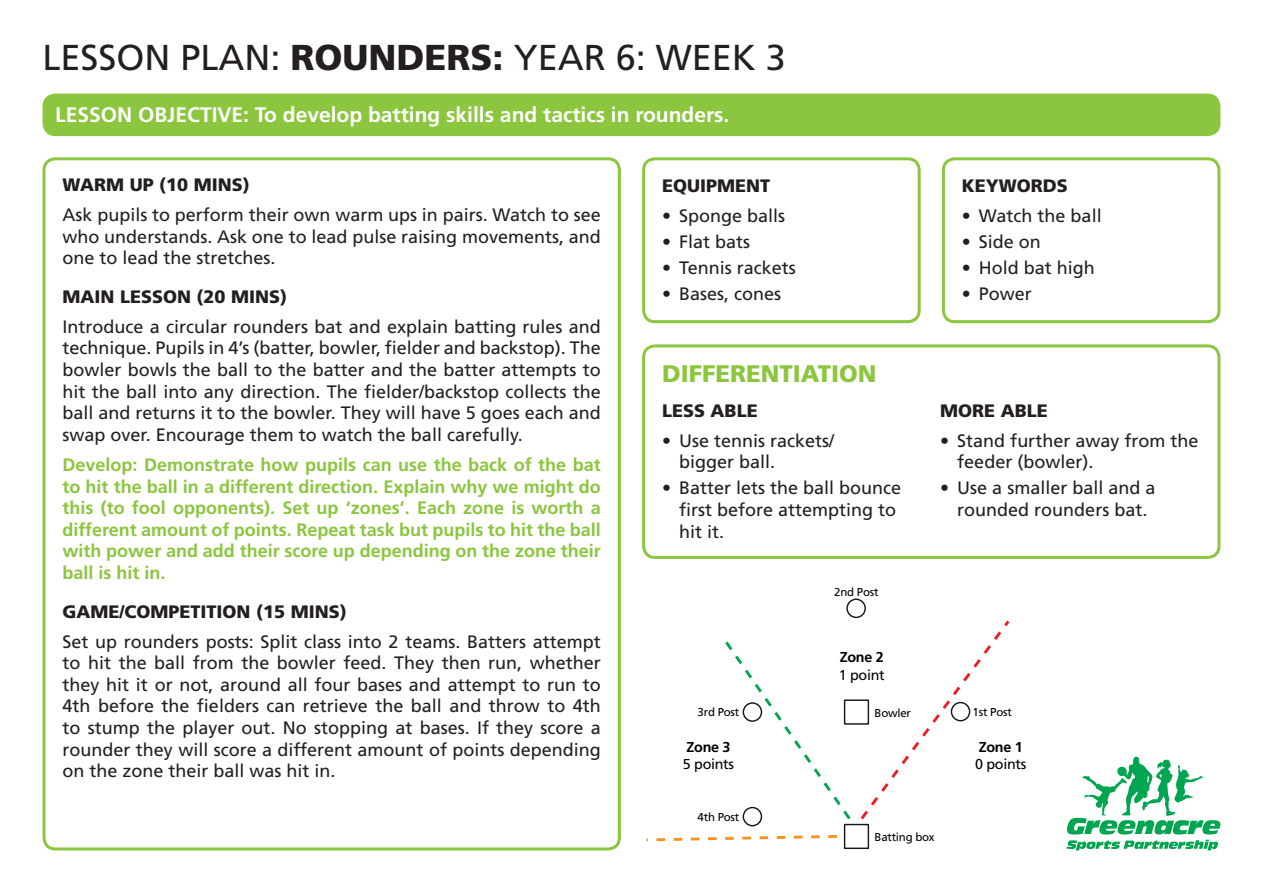
<style>
.page{position:relative;width:1263px;height:893px;background:#fff}
.page>*{position:absolute;margin:0;border:0;box-sizing:border-box;transform-origin:0 0}
.t1{font:36px "Frutiger CE";color:#231f20}
.lesson_heading_colou{font:900 24px "Frutiger CE";color:#8bc63e}
.lesson_objective{font:700 21px "Frutiger CE";color:#fff}
.lesson_text_Justifie{font:18px/21.6px "Frutiger CE";color:#231f20;text-align:justify}
.Lesson_text_colour{font:700 18px/21.6px "Frutiger CE";color:#8bc63e;text-align:justify}
.lesson_subhead{font:900 18px "Frutiger CE";color:#231f20}
.t2{font:14.25px/17.2px "Frutiger LT";letter-spacing:-.02em;color:#000001}
.t3{font:11.4px "Frutiger LT";letter-spacing:-.02em;color:#000001}
.s1{font-weight:900}
.s2{font-weight:700}
</style>
<div class="page">
<svg style="left:1066px;top:840px;width:152px;height:10px"></svg>
<svg style="left:1067px;top:757px;width:153px;height:77px"></svg>
<div style="left:43px;top:94px;width:1177px;height:42px;background:#8bc63e;border-radius:13px"></div>
<div style="left:43px;top:157px;width:578px;height:693px;border:3px solid #8bc63e;border-radius:11px"></div>
<div style="left:642px;top:157px;width:279px;height:166px;border:3px solid #8bc63e;border-radius:11px"></div>
<div style="left:942px;top:157px;width:278px;height:166px;border:3px solid #8bc63e;border-radius:11px"></div>
<div style="left:642px;top:344px;width:578px;height:215px;border:3px solid #8bc63e;border-radius:11px"></div>
<svg style="left:847px;top:599px;width:18px;height:18px"></svg>
<div style="left:846px;top:598px;width:20px;height:20px;border:1px solid #17141a;border-radius:50%"></div>
<div style="left:743px;top:807px;width:19px;height:19px;border:1px solid #17141a;border-radius:50%"></div>
<div style="left:844px;top:824px;width:25px;height:25px;border:1px solid #17141a"></div>
<svg style="left:725px;top:617px;width:285px;height:205px"></svg>
<svg style="left:646px;top:835px;width:191px;height:7px"></svg>
<p class="t1" style="left:43px;top:37px;width:745px">LESSON PLAN: <span class="s1">ROUNDERS:</span> YEAR 6: WEEK 3</p>
<p class="lesson_objective" style="left:55px;top:102px;width:676px">LESSON OBJECTIVE: To develop batting skills and tactics in rounders.</p>
<p class="lesson_subhead" style="left:63px;top:174px;width:189px">WARM UP (10 MINS)</p>
<p class="lesson_text_Justifie" style="left:63px;top:204px;width:540px">Ask pupils to perform their own warm ups in pairs. Watch to see who understands. Ask one to lead pulse raising movements, and one to lead the stretches.</p>
<p class="lesson_subhead" style="left:63px;top:286px;width:226px">MAIN LESSON (20 MINS)</p>
<p class="lesson_text_Justifie" style="left:63px;top:316px;width:540px">Introduce a circular rounders bat and explain batting rules and technique. Pupils in 4’s (batter, bowler, fielder and backstop). The bowler bowls the ball to the batter and the batter attempts to hit the ball into any direction. The fielder/backstop collects the ball and returns it to the bowler. They will have 5 goes each and swap over. Encourage them to watch the ball carefully.</p>
<p class="Lesson_text_colour" style="left:63px;top:454px;width:540px">Develop: Demonstrate how pupils can use the back of the bat to hit the ball in a different direction. Explain why we might do this (to fool opponents). Set up ‘zones’. Each zone is worth a different amount of points. Repeat task but pupils to hit the ball with power and add their score up depending on the zone their ball is hit in.</p>
<p class="lesson_subhead" style="left:63px;top:600px;width:286px">GAME/COMPETITION (15 MINS)</p>
<p class="lesson_text_Justifie" style="left:63px;top:630px;width:540px">Set up rounders posts: Split class into 2 teams. Batters attempt to hit the ball from the bowler feed. They then run, whether they hit it or not, around all four bases and attempt to run to 4th before the fielders can retrieve the ball and throw to 4th to stump the player out. No stopping at bases. If they score a rounder they will score a different amount of points depending on the zone their ball was hit in.</p>
<p class="lesson_subhead" style="left:662px;top:175px;width:110px">EQUIPMENT</p>
<p class="lesson_text_Justifie" style="left:662px;top:205px;width:125px">• Sponge balls</p>
<p class="lesson_text_Justifie" style="left:662px;top:231px;width:90px">• Flat bats</p>
<p class="lesson_text_Justifie" style="left:662px;top:257px;width:135px">• Tennis rackets</p>
<p class="lesson_text_Justifie" style="left:662px;top:283px;width:121px">• Bases, cones</p>
<p class="lesson_heading_colou" style="left:662px;top:360px;width:216px">DIFFERENTIATION</p>
<p class="lesson_subhead" style="left:662px;top:400px;width:97px">LESS ABLE</p>
<p class="lesson_text_Justifie" style="left:679px;top:430px;width:157px;text-indent:-17px">• Use tennis rackets/ bigger ball.</p>
<p class="lesson_text_Justifie" style="left:679px;top:477px;width:224px;text-align:left;text-indent:-17px">• Batter lets the ball bounce first before attempting to hit it.</p>
<p class="t3" style="left:834px;top:585px;width:46px">2nd Post</p>
<p class="t3" style="left:698px;top:705px;width:43px">3rd Post</p>
<p class="t2" style="left:683px;top:738px;width:53px"><span class="s2">Zone 3<br></span>5 points</p>
<p class="t3" style="left:698px;top:810px;width:43px">4th Post</p>
<p class="t2" style="left:839px;top:649px;width:48px"><span class="s2">Zone 2<br></span>1 point</p>
<p class="t3" style="left:874px;top:706px;width:38px">Bowler</p>
<p class="lesson_subhead" style="left:962px;top:175px;width:108px">KEYWORDS</p>
<p class="lesson_text_Justifie" style="left:962px;top:205px;width:141px">• Watch the ball</p>
<p class="lesson_text_Justifie" style="left:962px;top:231px;width:81px">• Side on</p>
<p class="lesson_text_Justifie" style="left:962px;top:257px;width:135px">• Hold bat high</p>
<p class="lesson_text_Justifie" style="left:962px;top:283px;width:72px">• Power</p>
<p class="lesson_subhead" style="left:940px;top:400px;width:109px">MORE ABLE</p>
<p class="lesson_text_Justifie" style="left:957px;top:430px;width:243px;text-indent:-17px">• Stand further away from the feeder (bowler).</p>
<p class="lesson_text_Justifie" style="left:940px;top:477px;width:217px;text-align:center">• Use a smaller ball and a rounded rounders bat.</p>
<p class="t3" style="left:973px;top:705px;width:41px">1st Post</p>
<p class="t2" style="left:975px;top:738px;width:53px"><span class="s2">Zone 1<br></span>0 points</p>
<p class="t3" style="left:874px;top:830px;width:62px">Batting box</p>
</div>
